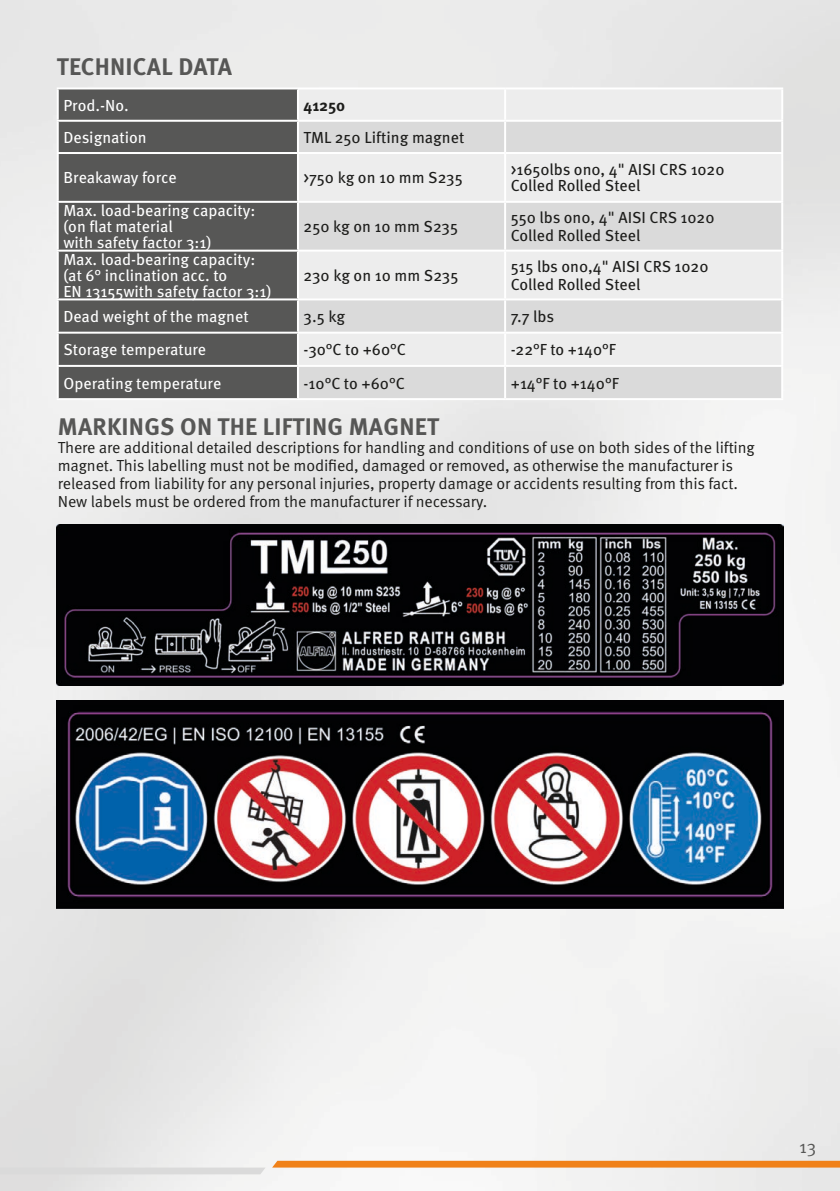
<style>
.page{position:relative;width:840px;height:1191px;background:#fff}
.page>*{position:absolute;margin:0;border:0;box-sizing:border-box;transform-origin:0 0}
.t1{font:700 24px "Meta OT";letter-spacing:.01em;color:#575756}
.t2{font:18px "Meta OT";color:#575756}
.t3{font:16px/18px "Meta OT";letter-spacing:-.01em;color:#1d1d1b}
.t4{font:16px/18px "Meta OT";color:#1d1d1b}
.t5{font:16px/16px "Meta OT";color:#fff}
.t6{font:700 16px "Meta OT";color:#1d1d1b}
</style>
<div class="page">
<img style="left:0;top:0;width:839px;height:1191px">
<svg style="left:272px;top:1160px;width:567px;height:7px;background:#f08e32"></svg>
<svg style="left:0;top:1167px;width:265px;height:7px;background:#dbdbdb"></svg>
<img style="left:57px;top:525px;width:725px;height:160px">
<img style="left:57px;top:701px;width:725px;height:207px">
<div style="left:59px;top:89px;width:238px;height:309px;background:#575756"></div>
<div style="left:299px;top:89px;width:481px;height:31px;background:#ededed"></div>
<svg style="left:299px;top:122px;width:481px;height:276px;background:#e3e3e3"></svg>
<hr style="left:57px;top:120px;width:241px;height:2px;background:#fff">
<hr style="left:298px;top:120px;width:207px;height:2px;background:#fff">
<hr style="left:505px;top:120px;width:277px;height:2px;background:#fff">
<hr style="left:57px;top:152px;width:241px;height:2px;background:#fff">
<hr style="left:298px;top:152px;width:207px;height:2px;background:#fff">
<hr style="left:505px;top:152px;width:277px;height:2px;background:#fff">
<hr style="left:57px;top:201px;width:241px;height:2px;background:#fff">
<hr style="left:298px;top:201px;width:207px;height:2px;background:#fff">
<hr style="left:505px;top:201px;width:277px;height:2px;background:#fff">
<hr style="left:57px;top:250px;width:241px;height:2px;background:#fff">
<hr style="left:298px;top:250px;width:207px;height:2px;background:#fff">
<hr style="left:505px;top:250px;width:277px;height:2px;background:#fff">
<hr style="left:57px;top:298px;width:241px;height:2px;background:#fff">
<hr style="left:298px;top:298px;width:207px;height:2px;background:#fff">
<hr style="left:505px;top:298px;width:277px;height:2px;background:#fff">
<hr style="left:57px;top:332px;width:241px;height:2px;background:#fff">
<hr style="left:298px;top:332px;width:207px;height:2px;background:#fff">
<hr style="left:505px;top:332px;width:277px;height:2px;background:#fff">
<hr style="left:57px;top:365px;width:241px;height:2px;background:#fff">
<hr style="left:298px;top:365px;width:207px;height:2px;background:#fff">
<hr style="left:505px;top:365px;width:277px;height:2px;background:#fff">
<hr style="left:57px;top:398px;width:241px;height:2px;background:#fff">
<hr style="left:298px;top:398px;width:207px;height:2px;background:#fff">
<hr style="left:505px;top:398px;width:277px;height:2px;background:#fff">
<hr style="left:298px;top:87px;width:207px;height:2px;background:#fff">
<hr style="left:505px;top:87px;width:277px;height:2px;background:#fff">
<hr style="left:57px;top:87px;width:241px;height:2px;background:#fff">
<hr style="left:57px;top:89px;width:2px;height:31px;background:#fff">
<hr style="left:57px;top:122px;width:2px;height:30px;background:#fff">
<hr style="left:57px;top:154px;width:2px;height:47px;background:#fff">
<hr style="left:57px;top:203px;width:2px;height:47px;background:#fff">
<hr style="left:57px;top:252px;width:2px;height:46px;background:#fff">
<hr style="left:57px;top:300px;width:2px;height:32px;background:#fff">
<hr style="left:57px;top:334px;width:2px;height:31px;background:#fff">
<hr style="left:57px;top:367px;width:2px;height:31px;background:#fff">
<hr style="left:297px;top:89px;width:2px;height:31px;background:#fff">
<hr style="left:297px;top:122px;width:2px;height:30px;background:#fff">
<hr style="left:297px;top:154px;width:2px;height:47px;background:#fff">
<hr style="left:297px;top:203px;width:2px;height:47px;background:#fff">
<hr style="left:297px;top:252px;width:2px;height:46px;background:#fff">
<hr style="left:297px;top:300px;width:2px;height:32px;background:#fff">
<hr style="left:297px;top:334px;width:2px;height:31px;background:#fff">
<hr style="left:297px;top:367px;width:2px;height:31px;background:#fff">
<hr style="left:504px;top:89px;width:2px;height:31px;background:#fff">
<hr style="left:780px;top:89px;width:2px;height:31px;background:#fff">
<hr style="left:504px;top:122px;width:2px;height:30px;background:#fff">
<hr style="left:780px;top:122px;width:2px;height:30px;background:#fff">
<hr style="left:504px;top:154px;width:2px;height:47px;background:#fff">
<hr style="left:780px;top:154px;width:2px;height:47px;background:#fff">
<hr style="left:504px;top:203px;width:2px;height:47px;background:#fff">
<hr style="left:780px;top:203px;width:2px;height:47px;background:#fff">
<hr style="left:504px;top:252px;width:2px;height:46px;background:#fff">
<hr style="left:780px;top:252px;width:2px;height:46px;background:#fff">
<hr style="left:504px;top:300px;width:2px;height:32px;background:#fff">
<hr style="left:780px;top:300px;width:2px;height:32px;background:#fff">
<hr style="left:504px;top:334px;width:2px;height:31px;background:#fff">
<hr style="left:780px;top:334px;width:2px;height:31px;background:#fff">
<hr style="left:504px;top:367px;width:2px;height:31px;background:#fff">
<hr style="left:780px;top:367px;width:2px;height:31px;background:#fff">
<h1 class="t1" style="left:57px;top:52px;width:177px">TECHNICAL DATA</h1>
<p class="t5" style="left:63px;top:97px;width:67px">Prod.-No.</p>
<p class="t6" style="left:303px;top:96px;width:43px">41250</p>
<p class="t5" style="left:63px;top:130px;width:85px">Designation</p>
<p class="t4" style="left:303px;top:129px;width:162px">TML 250 Lifting magnet</p>
<p class="t5" style="left:63px;top:170px;width:115px">Breakaway force</p>
<p class="t4" style="left:303px;top:169px;width:160px">&gt;750 kg on 10 mm S235</p>
<p class="t4" style="left:510px;top:162px;width:215px;line-height:16px">&gt;1650lbs on0, 4" AISI CRS 1020<br>Colled Rolled Steel</p>
<p class="t5" style="left:63px;top:203px;width:193px">Max. load-bearing capacity: (on flat material<br>with safety factor 3:1)</p>
<p class="t4" style="left:303px;top:218px;width:156px">250 kg on 10 mm S235</p>
<p class="t4" style="left:510px;top:209px;width:205px">550 lbs on0, 4" AISI CRS 1020<br>Colled Rolled Steel</p>
<p class="t5" style="left:63px;top:252px;width:209px">Max. load-bearing capacity: (at 6° inclination acc. to<br>EN 13155with safety factor 3:1)</p>
<p class="t4" style="left:303px;top:267px;width:156px">230 kg on 10 mm S235</p>
<p class="t4" style="left:510px;top:258px;width:199px">515 lbs on0,4" AISI CRS 1020<br>Colled Rolled Steel</p>
<p class="t5" style="left:63px;top:309px;width:187px">Dead weight of the magnet</p>
<p class="t4" style="left:303px;top:308px;width:43px">3.5 kg</p>
<p class="t4" style="left:510px;top:308px;width:45px">7.7 lbs</p>
<p class="t5" style="left:63px;top:342px;width:144px">Storage temperature</p>
<p class="t4" style="left:303px;top:341px;width:104px">-30°C to +60°C</p>
<p class="t4" style="left:510px;top:341px;width:107px">-22°F to +140°F</p>
<p class="t5" style="left:63px;top:375px;width:159px">Operating temperature</p>
<p class="t4" style="left:303px;top:374px;width:103px">-10°C to +60°C</p>
<p class="t4" style="left:510px;top:374px;width:109px">+14°F to +140°F</p>
<h1 class="t1" style="left:58px;top:412px;width:382px">MARKINGS ON THE LIFTING MAGNET</h1>
<p class="t3" style="left:58px;top:439px;width:698px">There are additional detailed descriptions for handling and conditions of use on both sides of the lifting magnet. This labelling must not be modified, damaged or removed, as otherwise the manufacturer is released from liability for any personal injuries, property damage or accidents resulting from this fact.<br>New labels must be ordered from the manufacturer if necessary.</p>
<p class="t2" style="left:798px;top:1136px;width:18px">13</p>
</div>
